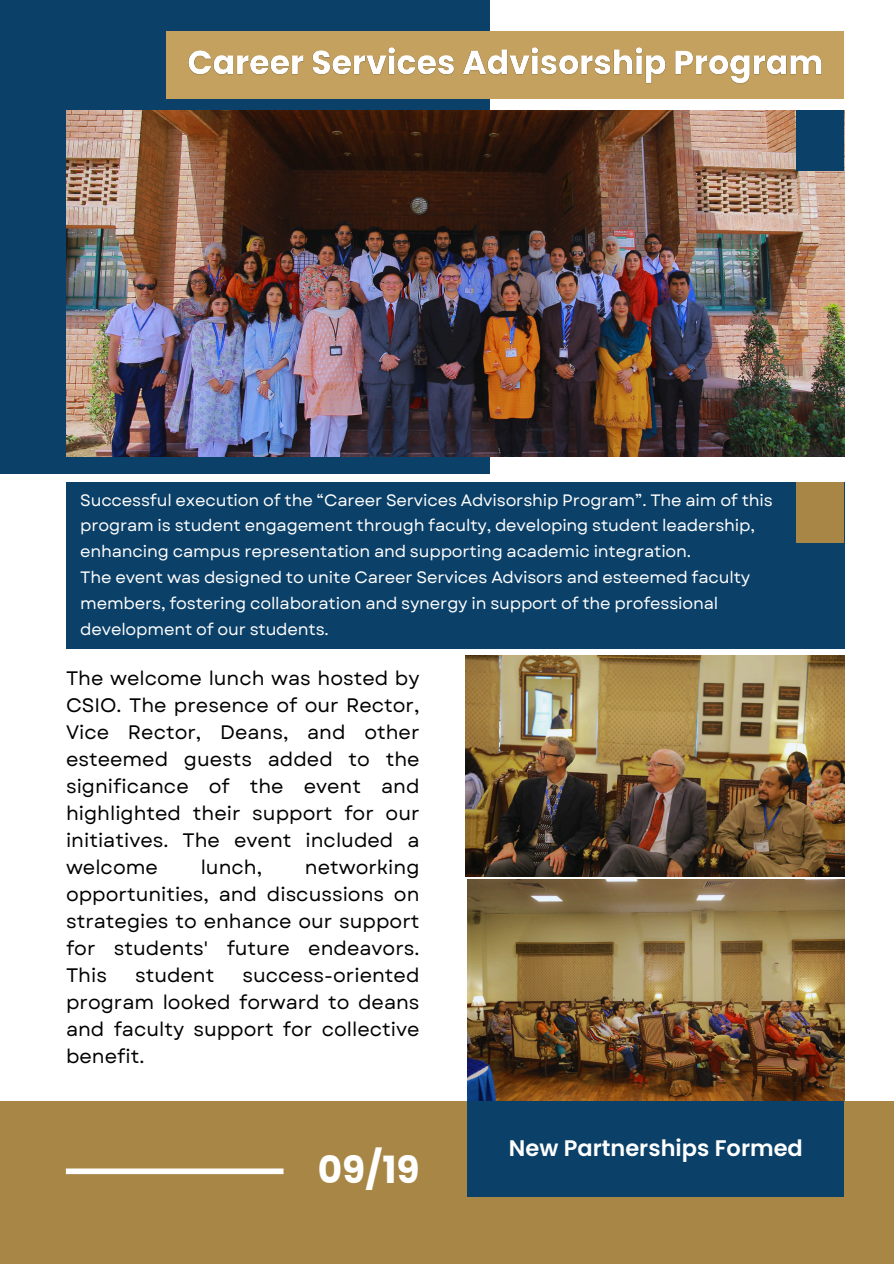
<style>
.page{position:relative;width:894px;height:1264px;background:#fff}
.page>*{position:absolute;margin:0;border:0;box-sizing:border-box;transform-origin:0 0}
.t1{font:700 37.5px "Poppins";color:#fff}
.t2{font:600 22.5px "Poppins";color:#fff}
.t3{font:19.5px/27px "Garet";color:#000;text-align:justify}
.t4{font:16.5px/25.8px "Garet";letter-spacing:-.01em;color:#fff}
</style>
<div class="page">
<div style="left:0;top:0;width:489px;height:474px;background:#0b4068"></div>
<div style="left:0;top:1100px;width:893px;height:163px;background:#a88746"></div>
<img style="left:66px;top:110px;width:777px;height:347px">
<img style="left:467px;top:879px;width:377px;height:221px">
<div style="left:66px;top:482px;width:778px;height:166px;background:#0b4068"></div>
<div style="left:796px;top:482px;width:48px;height:60px;background:#a88746"></div>
<div style="left:467px;top:1100px;width:377px;height:96px;background:#0b4068"></div>
<div style="left:66px;top:1168px;width:217px;height:6px;background:#fff"></div>
<div style="left:166px;top:31px;width:678px;height:67px;background:#c4a15f"></div>
<img style="left:188px;top:47px;width:634px;height:37px">
<img style="left:466px;top:655px;width:378px;height:221px">
<div style="left:796px;top:110px;width:48px;height:61px;background:#0b4068"></div>
<p class="t4" style="left:80px;top:487px;width:694px">Successful execution of the “Career Services Advisorship Program”. The aim of this program is student engagement through faculty, developing student leadership, enhancing campus representation and supporting academic integration.</p>
<h5 class="t4" style="left:80px;top:564px;width:671px">The event was designed to unite Career Services Advisors and esteemed faculty members, fostering collaboration and synergy in support of the professional development of our students.</h5>
<h3 class="t3" style="left:66px;top:664px;width:355px">The welcome lunch was hosted by CSIO. The presence of our Rector, Vice Rector, Deans, and other esteemed guests added to the significance of the event and highlighted their support for our initiatives. The event included a welcome</h3>
<h3 class="t3" style="left:66px;top:853px;width:355px;text-indent:239px">networking opportunities, and discussions on strategies to enhance our support for students' future endeavors.<br>This</h3>
<h3 class="t3" style="left:201px;top:853px;width:63px">lunch,</h3>
<h3 class="t3" style="left:66px;top:961px;width:355px;text-indent:176px">success-oriented program looked forward to deans and faculty support for collective benefit.</h3>
<h3 class="t3" style="left:135px;top:961px;width:81px">student</h3>
<p class="t1" style="left:318px;top:1143px;width:103px">09/19</p>
<h1 class="t2" style="left:508px;top:1132px;width:295px">New Partnerships Formed</h1>
</div>
